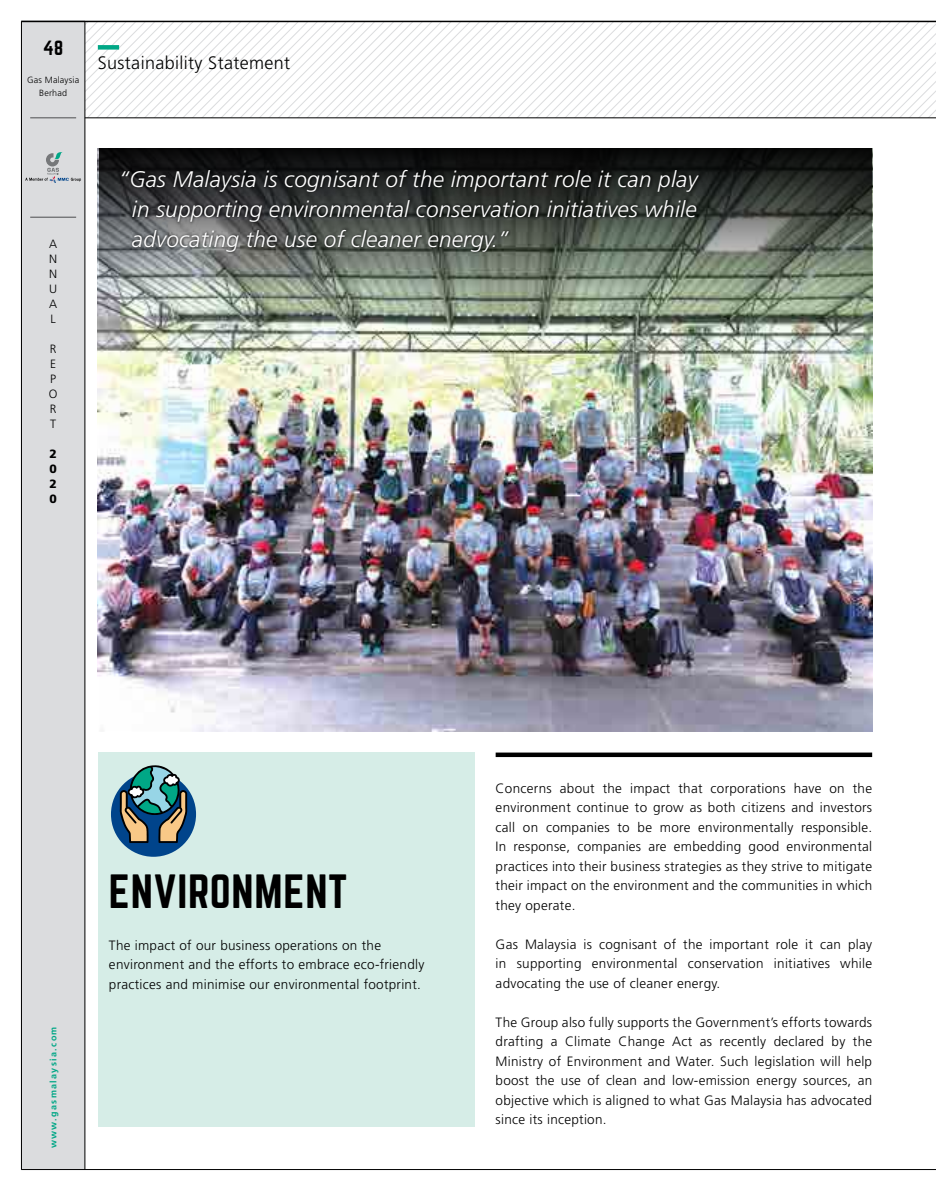
<style>
.page{position:relative;width:936px;height:1191px;background:#fff}
.page>*{position:absolute;margin:0;border:0;box-sizing:border-box;transform-origin:0 0}
.t1{font:42px "Norwester";letter-spacing:.02em;color:#000}
.t2{font:italic 300 22.5px/30px "Frutiger LT Std";letter-spacing:.01em;color:#fff;text-align:justify}
.t3{font:300 18px "Frutiger LT Std";letter-spacing:.02em;color:#000}
.t4{font:18px "Norwester";color:#000}
.t5{font:300 13.5px/19.5px "Frutiger LT Std";letter-spacing:.02em;color:#000;text-align:justify}
.t6{font:300 12px/15px "Frutiger LT Std";color:#000;text-align:justify}
.t7{font:900 12px/15px "Frutiger LT Std";color:#000;text-align:justify}
.t8{font:700 9px "Frutiger LT Std";letter-spacing:.15em;color:#00a786}
.t9{font:300 9px/13.5px "Frutiger LT Std";letter-spacing:.02em;color:#000;text-align:center}
</style>
<div class="page">
<svg style="left:86px;top:22px;width:41px;height:96px"></svg>
<svg style="left:132px;top:22px;width:52px;height:96px"></svg>
<svg style="left:184px;top:22px;width:148px;height:96px"></svg>
<svg style="left:332px;top:22px;width:603px;height:96px"></svg>
<div style="left:21px;top:21px;width:64px;height:1148px;background:#dbdcde"></div>
<hr style="left:85px;top:21px;width:1px;height:1148px;background:#000">
<hr style="left:30px;top:118px;width:46px;height:1px;background:#4c4d4f">
<hr style="left:30px;top:217px;width:46px;height:1px;background:#4c4d4f">
<hr style="left:21px;top:21px;width:1px;height:1148px;background:#000">
<hr style="left:21px;top:21px;width:914px;height:1px;background:#000">
<hr style="left:21px;top:1169px;width:914px;height:1px;background:#000">
<hr style="left:85px;top:118px;width:850px;height:1px;background:#000">
<svg style="left:25px;top:152px;width:56px;height:31px"></svg>
<div style="left:98px;top:45px;width:21px;height:5px;background:#00a786"></div>
<div style="left:98px;top:752px;width:376px;height:374px;background:#d6ede7"></div>
<div style="left:111px;top:771px;width:85px;height:85px;background:#00448b;border-radius:50%"></div>
<svg style="left:120px;top:765px;width:67px;height:78px"></svg>
<div style="left:495px;top:752px;width:377px;height:5px;background:#000"></div>
<img style="left:99px;top:149px;width:772px;height:582px">
<div style="left:120px;top:168px;width:582px;height:85px;background:#000;opacity:.75"></div>
<h3 class="t4" style="left:43px;top:39px;width:22px">48</h3>
<p class="t9" style="left:27px;top:73px;width:53px">Gas Malaysia<br>Berhad</p>
<h3 class="t3" style="left:98px;top:53px;width:194px">Sustainability Statement</h3>
<p class="t6" style="left:49px;top:236px;width:10px">A N N U A L</p>
<p class="t6" style="left:49px;top:341px;width:10px">R E P O R T</p>
<p class="t7" style="left:49px;top:446px;width:9px">2<br>0<br>2<br>0</p>
<h2 class="t2" style="left:132px;top:164px;width:567px;text-indent:-13px">“Gas Malaysia is cognisant of the important role it can play in supporting environmental conservation initiatives while advocating the use of cleaner energy.”</h2>
<p class="t8" style="left:48px;top:1148px;width:123px;rotate:-90deg">www.gasmalaysia.com</p>
<h1 class="t1" style="left:109px;top:871px;width:240px">ENVIRONMENT</h1>
<p class="t5" style="left:109px;top:935px;width:317px;text-align:left">The impact of our business operations on the environment and the efforts to embrace eco-friendly practices and minimise our environmental footprint.</p>
<p class="t5" style="left:495px;top:778px;width:378px">Concerns about the impact that corporations have on the environment continue to grow as both citizens and investors call on companies to be more environmentally responsible.<br>In response, companies are embedding good environmental practices into their business strategies as they strive to mitigate their impact on the environment and the communities in which they operate.</p>
<p class="t5" style="left:495px;top:934px;width:378px">Gas Malaysia is cognisant of the important role it can play in supporting environmental conservation initiatives while advocating the use of cleaner energy.</p>
<p class="t5" style="left:495px;top:1012px;width:378px">The Group also fully supports the Government’s efforts towards drafting a Climate Change Act as recently declared by the Ministry of Environment and Water. Such legislation will help boost the use of clean and low-emission energy sources, an objective which is aligned to what Gas Malaysia has advocated since its inception.</p>
</div>
